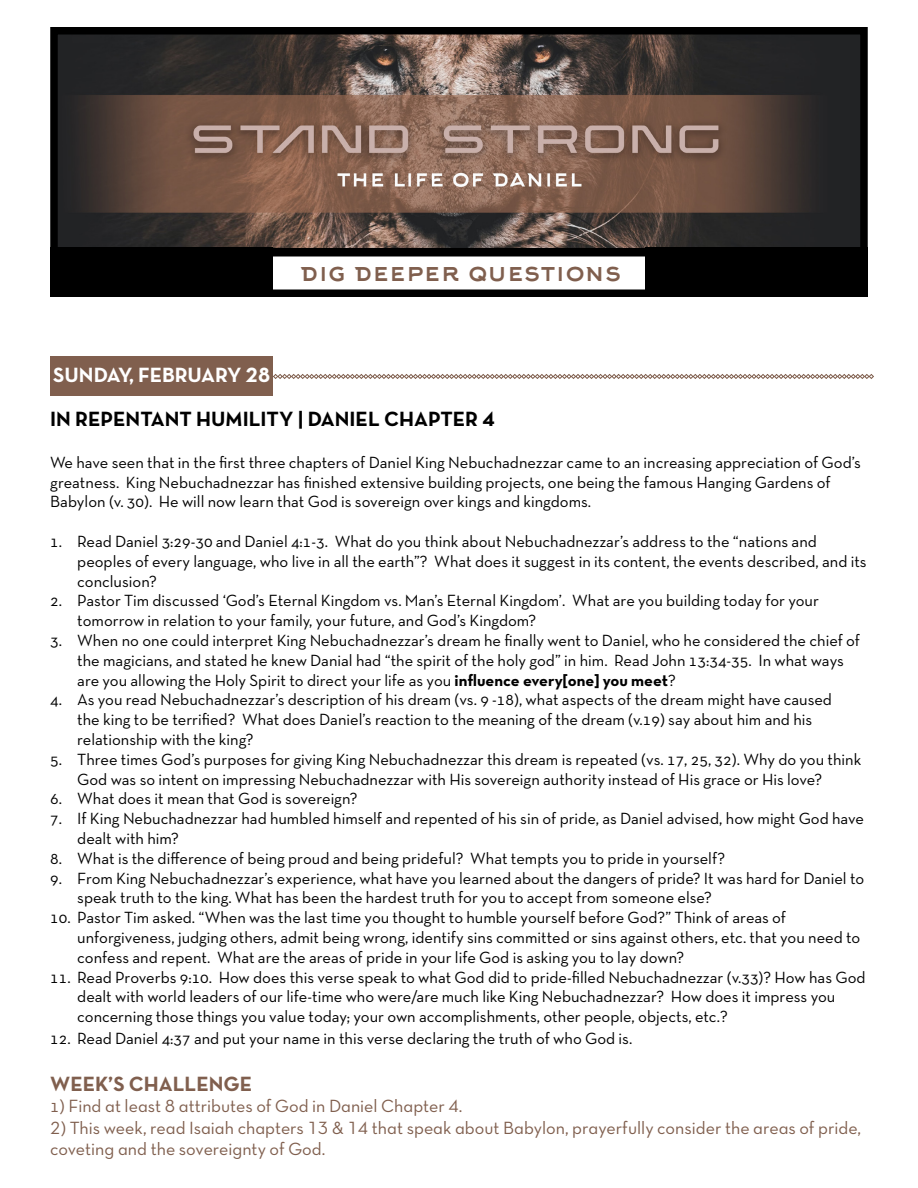
<style>
.page{position:relative;width:918px;height:1188px;background:#fff}
.page>*{position:absolute;margin:0;border:0;box-sizing:border-box;transform-origin:0 0}
.t1{font:27px "Arkhip";color:#805f4e}
.t2{font:21px "Neutra Text TF Bold Alt";color:#000}
.t3{font:21px "Neutra Text TF Bold Alt";color:#fff}
.t4{font:21px "Neutra Text TF Bold Alt";color:#805f4e}
.t5{font:18px/21.6px "Neutra Text TF Book Alt";color:#805f4e}
.t6{font:16.5px/19.8px "Neutra Text TF";color:#000}
.s1{font-family:"Neutra Text TF Bold Alt"}
.s2{font-family:"Neutra Text TF"}
</style>
<div class="page">
<img style="left:59px;top:36px;width:800px;height:211px">
<div style="left:50px;top:27px;width:818px;height:229px;border:8px solid #000"></div>
<div style="left:50px;top:248px;width:223px;height:49px;background:#000"></div>
<div style="left:645px;top:248px;width:223px;height:49px;background:#000"></div>
<div style="left:50px;top:248px;width:818px;height:49px;border:8px solid #000"></div>
<div style="left:50px;top:357px;width:223px;height:39px;background:#805f4e"></div>
<svg style="left:273px;top:374px;width:601px;height:5px"></svg>
<h1 class="t1" style="left:300px;top:256px;width:323px">dig deeper questions</h1>
<p class="t3" style="left:53px;top:362px;width:218px">SUNDAY, FEBRUARY 28</p>
<p class="t2" style="left:50px;top:406px;width:446px">IN REPENTANT HUMILITY | DANIEL CHAPTER 4</p>
<p class="t6" style="left:50px;top:452px;width:812px">We have seen that in the first three chapters of Daniel King Nebuchadnezzar came to an increasing appreciation of God’s greatness. King Nebuchadnezzar has finished extensive building projects, one being the famous Hanging Gardens of<br>Babylon (v. 30). He will now learn that God is sovereign over kings and kingdoms.</p>
<p class="t6" style="left:77px;top:531px;width:791px;text-indent:-27px">1. Read Daniel 3:29-30 and Daniel 4:1-3. What do you think about Nebuchadnezzar’s address to the “nations and peoples of every language, who live in all the earth”? What does it suggest in its content, the events described, and its conclusion?</p>
<p class="t6" style="left:77px;top:591px;width:743px;text-indent:-27px">2. Pastor Tim discussed ‘God’s Eternal Kingdom vs. Man’s Eternal Kingdom’. What are you building today for your tomorrow in relation to your family, your future, and God’s Kingdom?</p>
<p class="t6" style="left:77px;top:630px;width:784px;text-indent:-27px">3. When no one could interpret King Nebuchadnezzar’s dream he finally went to Daniel, who he considered the chief of the magicians, and stated he knew Danial had “the spirit of the holy god” in him. Read John 13:34-35. In what ways are you allowing the Holy Spirit to direct your life as you <span class="s1">influence every[one] you meet</span>?</p>
<p class="t6" style="left:77px;top:690px;width:756px;text-indent:-27px">4. As you read Nebuchadnezzar’s description of his dream (vs. 9 -18), what aspects of the dream might have caused the king to be terrified? What does Daniel’s reaction to the meaning of the dream (v.19) say about him and his relationship with the king?</p>
<p class="t6" style="left:77px;top:749px;width:786px;text-indent:-27px">5. Three times God’s purposes for giving King Nebuchadnezzar this dream is repeated (vs. 17, 25, 32). Why do you think<br>God was so intent on impressing Nebuchadnezzar with His sovereign authority instead of His grace or His love?</p>
<p class="t6" style="left:50px;top:789px;width:309px">6. What does it mean that God is sovereign?</p>
<p class="t6" style="left:77px;top:808px;width:788px;text-indent:-27px">7. If King Nebuchadnezzar had humbled himself and repented of his sin of pride, as Daniel advised, how might God have dealt with him?</p>
<p class="t6" style="left:50px;top:848px;width:677px">8. What is the difference of being proud and being prideful? What tempts you to pride in yourself?</p>
<p class="t6" style="left:77px;top:868px;width:789px;text-indent:-27px">9. From King Nebuchadnezzar’s experience, what have you learned about the dangers of pride? It was hard for Daniel to speak truth to the king. What has been the hardest truth for you to accept from someone else?</p>
<p class="t6" style="left:77px;top:907px;width:785px;text-indent:-27px">10. Pastor Tim asked. “When was the last time you thought to humble yourself before God?” Think of areas of unforgiveness, judging others, admit being wrong, identify sins committed or sins against others, etc. that you need to confess and repent. What are the areas of pride in your life God is asking you to lay down?</p>
<p class="t6" style="left:77px;top:967px;width:790px;text-indent:-27px">11. Read Proverbs 9:10. How does this verse speak to what God did to pride-filled Nebuchadnezzar (v.33)? How has God dealt with world leaders of our life-time who were/are much like King Nebuchadnezzar? How does it impress you concerning those things you value today; your own accomplishments, other people, objects, etc.?</p>
<p class="t6" style="left:50px;top:1028px;width:584px">12. Read Daniel 4:37 and put your name in this verse declaring the truth of who God is.</p>
<p class="t4" style="left:50px;top:1070px;width:204px">WEEK’S CHALLENGE</p>
<p class="t5" style="left:50px;top:1095px;width:414px"><span class="s2">1)</span> Find at least 8 attributes of God in Daniel Chapter 4.</p>
<p class="t5" style="left:50px;top:1117px;width:813px">2) This week, read Isaiah chapters 13 &amp; 14 that speak about Babylon, prayerfully consider the areas of pride, coveting and the sovereignty of God.</p>
</div>
